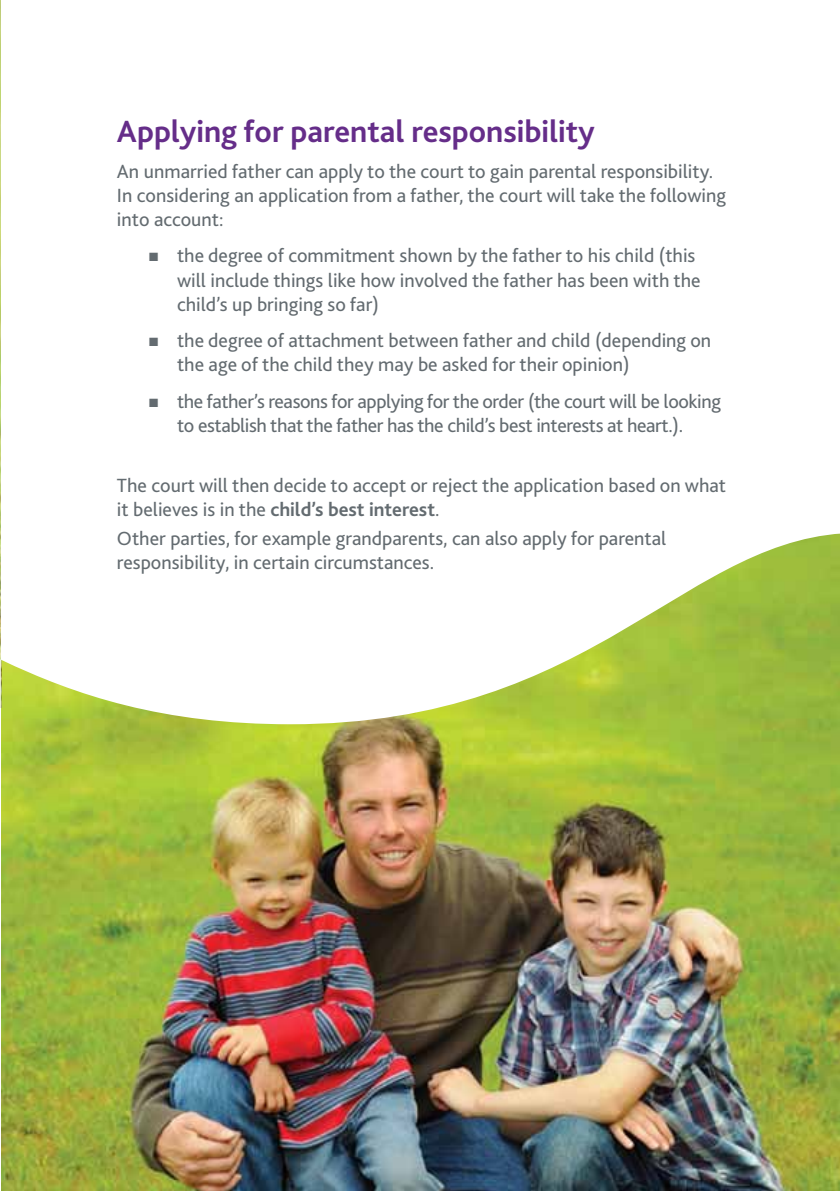
<style>
.page{position:relative;width:840px;height:1191px;background:#fff}
.page>*{position:absolute;margin:0;border:0;box-sizing:border-box;transform-origin:0 0}
.t1{font:700 32px "Bliss 2";color:#652d89}
.t2{font:20px/24px "Bliss 2";color:#636b70}
.t3{font:20px/24px "Bliss 2";letter-spacing:-.02em;color:#636b70;text-align:center}
.s1{font-weight:700}
</style>
<div class="page">
<img style="left:1px;top:724px;width:838px;height:467px">
<img style="left:0;top:0;width:1px;height:521px">
<svg style="left:1px;top:533px;width:838px;height:191px"></svg>
<svg style="left:0;top:521px;width:1px;height:187px"></svg>
<h1 class="t1" style="left:117px;top:112px;width:479px">Applying for parental responsibility</h1>
<p class="t2" style="left:117px;top:158px;width:610px">An unmarried father can apply to the court to gain parental responsibility.<br>In considering an application from a father, the court will take the following into account:</p>
<p class="t2" style="left:177px;top:243px;width:524px;text-indent:-28px">■ the degree of commitment shown by the father to his child (this will include things like how involved the father has been with the child’s up bringing so far)</p>
<p class="t2" style="left:177px;top:328px;width:535px;text-indent:-28px">■ the degree of attachment between father and child (depending on the age of the child they may be asked for their opinion)</p>
<p class="t3" style="left:149px;top:389px;width:573px">■ the father’s reasons for applying for the order (the court will be looking to establish that the father has the child’s best interests at heart.).</p>
<p class="t2" style="left:117px;top:472px;width:610px">The court will then decide to accept or reject the application based on what it believes is in the <span class="s1">child’s best interest</span>.</p>
<p class="t2" style="left:117px;top:526px;width:550px">Other parties, for example grandparents, can also apply for parental responsibility, in certain circumstances.</p>
</div>
